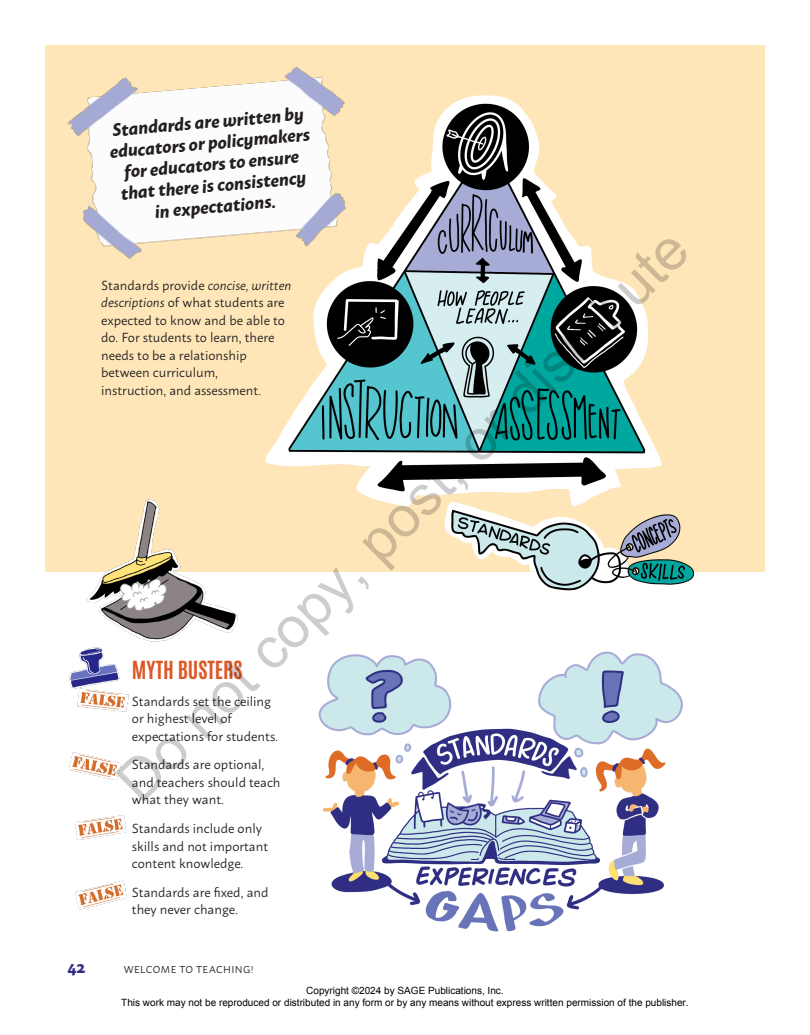
<style>
.page{position:relative;width:810px;height:1035px;background:#fff}
.page>*{position:absolute;margin:0;border:0;box-sizing:border-box;transform-origin:0 0}
.t1{font:57.5px "Arial";color:rgb(0 0 0/.2)}
.t2{font:700 21.25px "Antonio";color:#dd5827}
.t3{font:italic 700 17.5px/21.2px "Macho";color:#231f20;text-align:center}
.t4{font:700 16.25px "Macho";color:#2f2e84}
.t5{font:13.12px/17.5px "Macho";color:#231f20}
.t6{font:10px/12px "Arial";color:#000;text-align:center}
.t7{font:10px "Macho";letter-spacing:.035em;color:#231f20}
.s1{font-style:italic}
</style>
<div class="page">
<div style="left:45px;top:45px;width:720px;height:527px;background:#fee6b9"></div>
<img style="left:265px;top:95px;width:430px;height:496px">
<img style="left:69px;top:651px;width:60px;height:61px">
<img style="left:82px;top:499px;width:156px;height:152px">
<img style="left:69px;top:752px;width:52px;height:28px">
<img style="left:75px;top:815px;width:52px;height:25px">
<img style="left:75px;top:880px;width:52px;height:30px">
<img style="left:318px;top:651px;width:365px;height:281px">
<img style="left:68px;top:67px;width:303px;height:212px">
<h3 class="t3" style="left:107px;top:119px;width:202px;rotate:-5deg">Standards are written by educators or policymakers for educators to ensure that there is consistency in expectations.</h3>
<h1 class="t1" style="left:100px;top:764px;width:781px;rotate:-45deg">Do not copy, post, or distribute</h1>
<p class="t5" style="left:101px;top:275px;width:192px">Standards provide <span class="s1">concise, written descriptions</span> of what students are expected to know and be able to do. For students to learn, there needs to be a relationship between curriculum,<br>instruction, and assessment.</p>
<h2 class="t2" style="left:132px;top:655px;width:112px">MYTH BUSTERS</h2>
<p class="t5" style="left:132px;top:691px;width:148px">Standards set the ceiling or highest level of expectations for students.</p>
<p class="t5" style="left:132px;top:755px;width:150px">Standards are optional, and teachers should teach what they want.</p>
<p class="t5" style="left:132px;top:818px;width:138px">Standards include only skills and not important content knowledge.</p>
<p class="t5" style="left:132px;top:882px;width:138px">Standards are fixed, and they never change.</p>
<p class="t4" style="left:68px;top:952px;width:19px">42</p>
<p class="t7" style="left:124px;top:960px;width:60px">WELCOME TO</p>
<p class="t7" style="left:196px;top:960px;width:59px">TEACHING!</p>
<p class="t6" style="left:121px;top:984px;width:569px">Copyright ©2024 by SAGE Publications, Inc.<br>This work may not be reproduced or distributed in any form or by any means without express written permission of the publisher.</p>
</div>
